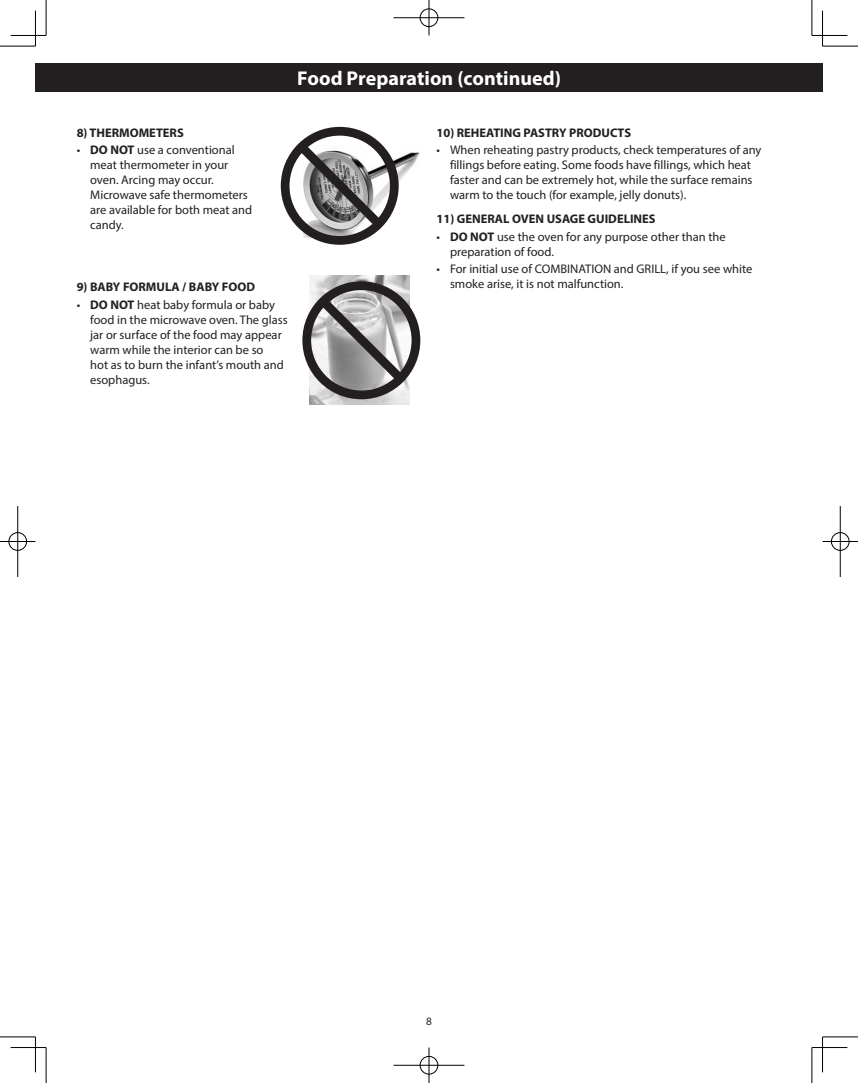
<style>
.page{position:relative;width:858px;height:1083px;background:#fff}
.page>*{position:absolute;margin:0;border:0;box-sizing:border-box;transform-origin:0 0}
.t1{font:700 20px "Myriad Pro";color:#fff}
.t2{font:12.5px/15px "Myriad Pro";color:#231f20}
.t3{font:700 12.5px "Myriad Pro";color:#231f20}
.t4{font:11.25px "Myriad Pro";color:#231f20}
.s1{font-weight:700}
</style>
<div class="page">
<div style="left:35px;top:63px;width:787px;height:28px;background:#231f20"></div>
<img style="left:398px;top:152px;width:22px;height:43px">
<svg style="left:280px;top:127px;width:118px;height:118px"></svg>
<img style="left:310px;top:276px;width:99px;height:128px">
<svg style="left:302px;top:281px;width:118px;height:118px"></svg>
<hr style="left:0;top:46px;width:35px;height:1px;background:#000">
<hr style="left:822px;top:46px;width:35px;height:1px;background:#000">
<hr style="left:0;top:1036px;width:35px;height:1px;background:#000">
<hr style="left:822px;top:1036px;width:35px;height:1px;background:#000">
<hr style="left:46px;top:0;width:1px;height:35px;background:#000">
<hr style="left:46px;top:1047px;width:1px;height:35px;background:#000">
<hr style="left:811px;top:0;width:1px;height:35px;background:#000">
<hr style="left:811px;top:1047px;width:1px;height:35px;background:#000">
<hr style="left:11px;top:35px;width:35px;height:1px;background:#000">
<hr style="left:811px;top:35px;width:35px;height:1px;background:#000">
<hr style="left:11px;top:1046px;width:35px;height:1px;background:#000">
<hr style="left:811px;top:1046px;width:35px;height:1px;background:#000">
<hr style="left:35px;top:11px;width:1px;height:35px;background:#000">
<hr style="left:35px;top:1036px;width:1px;height:35px;background:#000">
<hr style="left:821px;top:11px;width:1px;height:35px;background:#000">
<hr style="left:821px;top:1036px;width:1px;height:35px;background:#000">
<div style="left:419px;top:8px;width:19px;height:19px;border:2px solid #fff;border-radius:50%"></div>
<hr style="left:393px;top:17px;width:71px;height:2px;background:#fff">
<div style="left:420px;top:9px;width:18px;height:18px;border:1px solid #000;border-radius:50%"></div>
<hr style="left:393px;top:18px;width:71px;height:1px;background:#000">
<hr style="left:428px;top:0;width:1px;height:35px;background:#000">
<div style="left:419px;top:1055px;width:19px;height:19px;border:2px solid #fff;border-radius:50%"></div>
<div style="left:420px;top:1055px;width:18px;height:18px;border:1px solid #000;border-radius:50%"></div>
<hr style="left:393px;top:1064px;width:71px;height:1px;background:#000">
<hr style="left:428px;top:1047px;width:1px;height:35px;background:#000">
<div style="left:8px;top:531px;width:19px;height:20px;border:2px solid #fff;border-radius:50%"></div>
<hr style="left:0;top:540px;width:35px;height:2px;background:#fff">
<hr style="left:17px;top:506px;width:2px;height:70px;background:#fff">
<div style="left:9px;top:532px;width:18px;height:18px;border:1px solid #000;border-radius:50%"></div>
<hr style="left:0;top:541px;width:35px;height:1px;background:#000">
<hr style="left:18px;top:506px;width:1px;height:70px;background:#000">
<div style="left:830px;top:531px;width:19px;height:20px;border:2px solid #fff;border-radius:50%"></div>
<hr style="left:822px;top:540px;width:35px;height:2px;background:#fff">
<div style="left:830px;top:532px;width:18px;height:18px;border:1px solid #000;border-radius:50%"></div>
<hr style="left:822px;top:541px;width:35px;height:1px;background:#000">
<hr style="left:839px;top:506px;width:1px;height:70px;background:#000">
<h1 class="t1" style="left:297px;top:65px;width:265px">Food Preparation (continued)</h1>
<p class="t3" style="left:77px;top:124px;width:108px">8) THERMOMETERS</p>
<p class="t2" style="left:90px;top:142px;width:163px;text-indent:-14px">• <span class="s1">DO NOT</span> use a conventional meat thermometer in your oven. Arcing may occur.<br>Microwave safe thermometers are available for both meat and candy.</p>
<p class="t3" style="left:77px;top:279px;width:180px">9) BABY FORMULA / BABY FOOD</p>
<p class="t2" style="left:90px;top:297px;width:199px;text-indent:-14px">• <span class="s1">DO NOT</span> heat baby formula or baby food in the microwave oven. The glass jar or surface of the food may appear warm while the interior can be so<br>hot as to burn the infant’s mouth and esophagus.</p>
<p class="t3" style="left:436px;top:124px;width:196px">10) REHEATING PASTRY PRODUCTS</p>
<p class="t2" style="left:450px;top:142px;width:313px;text-indent:-13px">• When reheating pastry products, check temperatures of any fillings before eating. Some foods have fillings, which heat faster and can be extremely hot, while the surface remains warm to the touch (for example, jelly donuts).</p>
<p class="t3" style="left:436px;top:211px;width:220px">11) GENERAL OVEN USAGE GUIDELINES</p>
<p class="t2" style="left:450px;top:229px;width:277px;text-indent:-13px">• <span class="s1">DO NOT</span> use the oven for any purpose other than the preparation of food.</p>
<p class="t2" style="left:450px;top:261px;width:304px;text-indent:-13px">• For initial use of COMBINATION and GRILL, if you see white smoke arise, it is not malfunction.</p>
<p class="t4" style="left:426px;top:1014px;width:7px">8</p>
</div>
